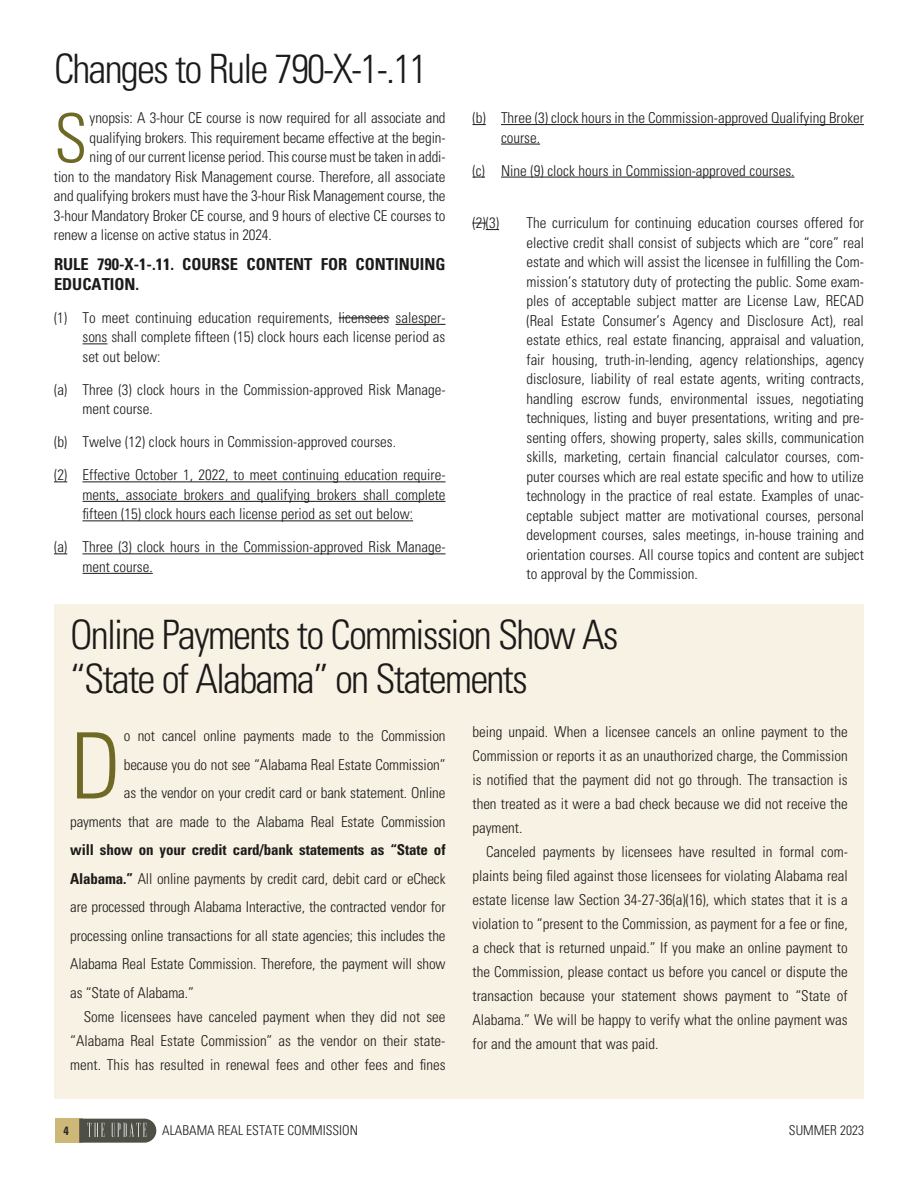
<style>
.page{position:relative;width:918px;height:1188px;background:#fff}
.page>*{position:absolute;margin:0;border:0;box-sizing:border-box;transform-origin:0 0}
.t1{font:300 condensed 91.65px "Univers LT Std";color:#6e6924}
.t2{font:300 condensed 67.35px "Univers LT Std";color:#6e6924}
.t3{font:300 condensed 40.5px/43.5px "Univers LT Std";letter-spacing:-.045em;color:#1c1b1a}
.t4{font:700 condensed 16.5px/19.5px "Univers LT Std";color:#1c1b1a}
.t5{font:300 condensed 15px/19.5px "Univers LT Std";letter-spacing:-.01em;color:#1c1b1a;text-align:justify}
.t6{font:300 condensed 13.5px "Univers LT Std";color:#1c1b1a}
.t7{font:700 condensed 12px "Univers LT Std";color:#28272b}
.s1{font-weight:700}
</style>
<div class="page">
<div style="left:55px;top:1119px;width:28px;height:24px;background:#cdb877"></div>
<svg style="left:79px;top:1119px;width:77px;height:24px;background:#63645c"></svg>
<div style="left:54px;top:604px;width:810px;height:494px;background:#f8f2e4"></div>
<hr style="left:396px;top:324px;width:49px;height:1px;background:#1c1b1a">
<svg style="left:82px;top:343px;width:25px;height:1px"></svg>
<svg style="left:54px;top:481px;width:13px;height:1px"></svg>
<hr style="left:82px;top:481px;width:364px;height:1px;background:#1c1b1a">
<hr style="left:82px;top:501px;width:364px;height:1px;background:#1c1b1a">
<hr style="left:82px;top:520px;width:331px;height:1px;background:#1c1b1a">
<svg style="left:54px;top:553px;width:13px;height:1px"></svg>
<hr style="left:82px;top:553px;width:364px;height:1px;background:#1c1b1a">
<hr style="left:82px;top:573px;width:71px;height:1px;background:#1c1b1a">
<hr style="left:339px;top:317px;width:50px;height:1px;background:#1c1b1a">
<svg style="left:472px;top:124px;width:14px;height:1px"></svg>
<hr style="left:501px;top:124px;width:363px;height:1px;background:#1c1b1a">
<hr style="left:501px;top:144px;width:39px;height:1px;background:#1c1b1a">
<svg style="left:472px;top:177px;width:13px;height:1px"></svg>
<hr style="left:501px;top:177px;width:294px;height:1px;background:#1c1b1a">
<svg style="left:472px;top:223px;width:27px;height:7px"></svg>
<h3 class="t3" style="left:54px;top:47px;width:375px">Changes to Rule 790-X-1-.11</h3>
<h2 class="t2" style="left:54px;top:98px;width:35px">S</h2>
<p class="t5" style="left:90px;top:108px;width:357px">ynopsis: A 3-hour CE course is now required for all associate and</p>
<p class="t5" style="left:90px;top:128px;width:357px">qualifying brokers. This requirement became effective at the begin-</p>
<p class="t5" style="left:90px;top:147px;width:357px">ning of our current license period. This course must be taken in addi-</p>
<p class="t5" style="left:54px;top:167px;width:393px">tion to the mandatory Risk Management course. Therefore, all associate</p>
<p class="t5" style="left:54px;top:186px;width:393px">and qualifying brokers must have the 3-hour Risk Management course, the</p>
<p class="t5" style="left:54px;top:206px;width:393px">3-hour Mandatory Broker CE course, and 9 hours of elective CE courses to</p>
<p class="t5" style="left:54px;top:225px;width:217px">renew a license on active status in 2024.</p>
<p class="t4" style="left:54px;top:255px;width:393px">RULE 790-X-1-.11. COURSE CONTENT FOR CONTINUING<br>EDUCATION.</p>
<p class="t5" style="left:83px;top:308px;width:364px;text-indent:-29px">(1) To meet continuing education requirements, licensees salesper&shy;sons shall complete fifteen (15) clock hours each license period as set out below:</p>
<p class="t5" style="left:83px;top:380px;width:365px;text-indent:-28px">(a) Three (3) clock hours in the Commission-approved Risk Manage&shy;ment course.</p>
<p class="t5" style="left:54px;top:432px;width:341px">(b) Twelve (12) clock hours in Commission-approved courses.</p>
<p class="t5" style="left:83px;top:465px;width:365px;text-indent:-28px">(2) Effective October 1, 2022, to meet continuing education require&shy;ments, associate brokers and qualifying brokers shall complete fifteen (15) clock hours each license period as set out below:</p>
<p class="t5" style="left:83px;top:537px;width:365px;text-indent:-28px">(a) Three (3) clock hours in the Commission-approved Risk Manage&shy;ment course.</p>
<p class="t5" style="left:501px;top:108px;width:365px;text-indent:-28px">(b) Three (3) clock hours in the Commission-approved Qualifying Broker course.</p>
<p class="t5" style="left:472px;top:161px;width:321px">(c) Nine (9) clock hours in Commission-approved courses.</p>
<p class="t5" style="left:472px;top:213px;width:28px">(2)(3)</p>
<p class="t5" style="left:526px;top:213px;width:339px">The curriculum for continuing education courses offered for elective credit shall consist of subjects which are “core” real estate and which will assist the licensee in fulfilling the Com&shy;mission’s statutory duty of protecting the public. Some exam&shy;ples of acceptable subject matter are License Law, RECAD (Real Estate Consumer’s Agency and Disclosure Act), real estate ethics, real estate financing, appraisal and valuation, fair housing, truth-in-lending, agency relationships, agency disclosure, liability of real estate agents, writing contracts, handling escrow funds, environmental issues, negotiating techniques, listing and buyer presentations, writing and pre&shy;senting offers, showing property, sales skills, communication skills, marketing, certain financial calculator courses, com&shy;puter courses which are real estate specific and how to utilize technology in the practice of real estate. Examples of unac&shy;ceptable subject matter are motivational courses, personal development courses, sales meetings, in-house training and orientation courses. All course topics and content are subject to approval by the Commission.</p>
<h3 class="t3" style="left:70px;top:613px;width:550px">Online Payments to Commission Show As “State of Alabama” on Statements</h3>
<h1 class="t1" style="left:70px;top:711px;width:52px">D</h1>
<p class="t5" style="left:473px;top:720px;width:377px;line-height:24px">being unpaid. When a licensee cancels an online payment to the Commission or reports it as an unauthorized charge, the Commission is notified that the payment did not go through. The transaction is then treated as it were a bad check because we did not receive the payment.</p>
<p class="t5" style="left:473px;top:840px;width:377px;line-height:24px;text-indent:14px">Canceled payments by licensees have resulted in formal com&shy;plaints being filed against those licensees for violating Alabama real estate license law Section 34-27-36(a)(16), which states that it is a violation to “present to the Commission, as payment for a fee or fine, a check that is returned unpaid.” If you make an online payment to the Commission, please contact us before you cancel or dispute the transaction because your statement shows payment to “State of Alabama.” We will be happy to verify what the online payment was for and the amount that was paid.</p>
<p class="t5" style="left:70px;top:722px;width:377px;line-height:28.5px;text-align:right">o not cancel online payments made to the Commission<br>because you do not see “Alabama Real Estate Commission”<br>as the vendor on your credit card or bank statement. Online payments that are made to the Alabama Real Estate Commission</p>
<p class="t5" style="left:70px;top:836px;width:377px;line-height:28.5px"><span class="s1">will show on your credit card/bank statements as “State of Alabama.”</span> All online payments by credit card, debit card or eCheck are processed through Alabama Interactive, the contracted vendor for processing online transactions for all state agencies; this includes the Alabama Real Estate Commission. Therefore, the payment will show as “State of Alabama.”</p>
<p class="t5" style="left:70px;top:1005px;width:377px;line-height:24px;text-indent:14px">Some licensees have canceled payment when they did not see “Alabama Real Estate Commission” as the vendor on their state&shy;ment. This has resulted in renewal fees and other fees and fines</p>
<p class="t7" style="left:64px;top:1124px;width:7px">4</p>
<p class="t6" style="left:162px;top:1123px;width:197px">ALABAMA REAL ESTATE COMMISSION</p>
<p class="t6" style="left:789px;top:1123px;width:77px">SUMMER 2023</p>
</div>
